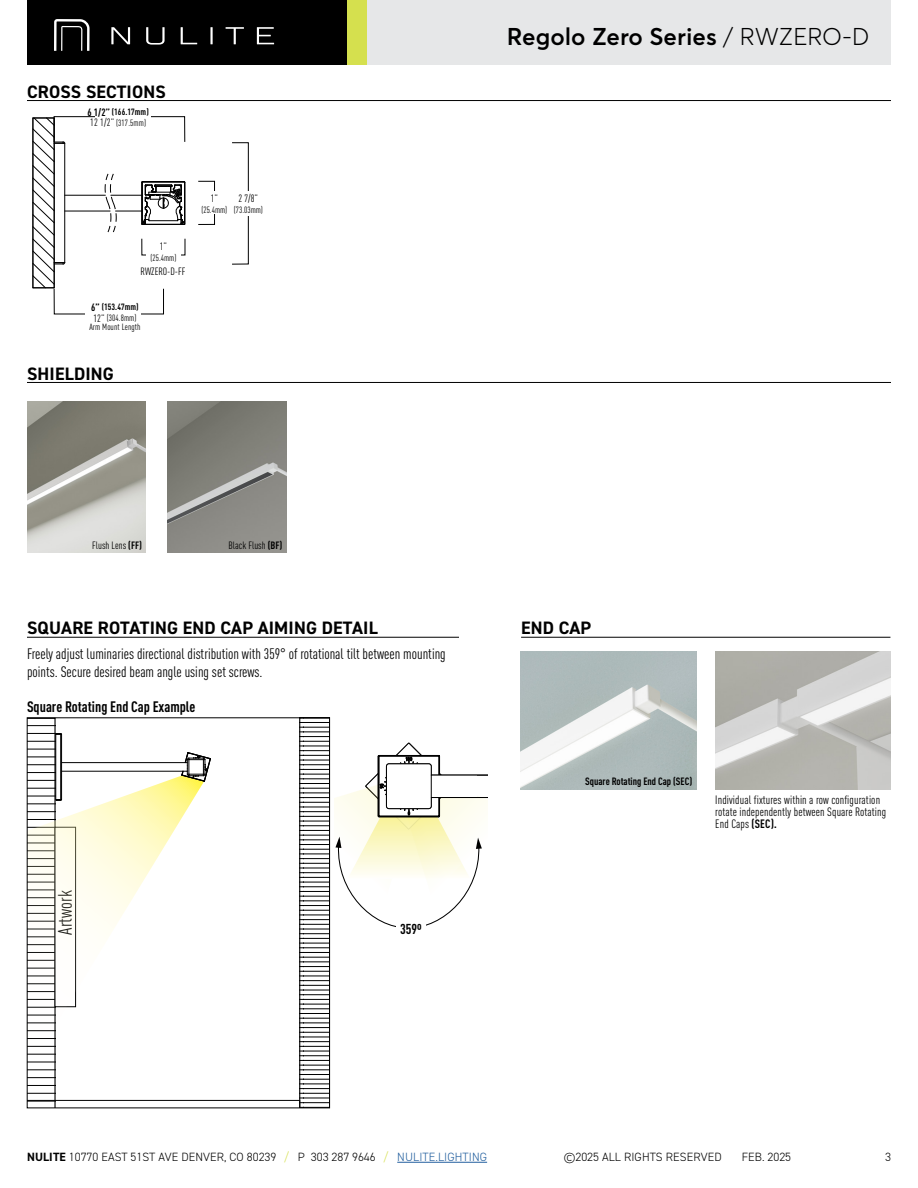
<style>
.page{position:relative;width:918px;height:1188px;background:#fff}
.page>*{position:absolute;margin:0;border:0;box-sizing:border-box;transform-origin:0 0}
.t1{font:600 24px "Averta";color:#000}
.t2{font:condensed 19.2px "DINOT";color:#000}
.t3{font:700 18px "DIN2014";letter-spacing:.01em;color:#000}
.t4{font:condensed 15px/18px "DINOT";color:#000}
.t5{font:700 condensed 15px "DINOT";color:#000}
.t6{font:700 condensed 14.25px "DINOT";color:#000}
.t7{font:300 12px "DIN2014";letter-spacing:.01em;color:#000}
.t8{font:condensed 12px/12px "DINOT";letter-spacing:.01em;color:#000}
.t9{font:condensed 10.5px "DINOT";color:#000}
.t10{font:700 condensed 10.5px "DINOT";color:#000}
.t11{font:700 condensed 9px/10.5px "DINOT";letter-spacing:.01em;color:#000;text-align:center}
.t12{font:condensed 9px "DINOT";color:#000}
.s1{font-size:10.5px}
.s2{font-weight:400;font-size:10.5px}
.s3{font-weight:400}
.s4{font-weight:300}
.s5{font-weight:700}
.s6{color:#d5e04e}
.s7{color:#215e9e}
</style>
<div class="page">
<div style="left:27px;top:0;width:864px;height:65px;background:#000"></div>
<div style="left:348px;top:0;width:19px;height:65px;background:#d5e04e"></div>
<div style="left:367px;top:0;width:524px;height:65px;background:#e6e7e8"></div>
<svg style="left:54px;top:19px;width:36px;height:32px"></svg>
<svg style="left:111px;top:27px;width:19px;height:17px"></svg>
<svg style="left:146px;top:27px;width:19px;height:18px"></svg>
<svg style="left:181px;top:27px;width:16px;height:17px"></svg>
<hr style="left:210px;top:27px;width:3px;height:17px;background:#fff">
<svg style="left:226px;top:27px;width:18px;height:17px"></svg>
<svg style="left:257px;top:27px;width:17px;height:17px"></svg>
<hr style="left:397px;top:1162px;width:90px;height:1px;background:#215e9e">
<hr style="left:27px;top:100px;width:864px;height:1px;background:#000">
<svg style="left:198px;top:181px;width:17px;height:44px"></svg>
<div style="left:199px;top:192px;width:31px;height:22px;background:#fff"></div>
<svg style="left:232px;top:142px;width:17px;height:123px"></svg>
<div style="left:231px;top:191px;width:35px;height:25px;background:#fff"></div>
<svg style="left:33px;top:116px;width:152px;height:198px"></svg>
<hr style="left:521px;top:637px;width:369px;height:1px;background:#000">
<img style="left:715px;top:651px;width:176px;height:139px">
<hr style="left:27px;top:637px;width:432px;height:1px;background:#000">
<svg style="left:27px;top:718px;width:460px;height:390px"></svg>
<hr style="left:27px;top:382px;width:864px;height:1px;background:#000">
<img style="left:27px;top:401px;width:119px;height:151px">
<img style="left:167px;top:401px;width:119px;height:151px">
<img style="left:521px;top:651px;width:175px;height:139px">
<p class="t3" style="left:27px;top:80px;width:140px">CROSS SECTIONS</p>
<p class="t11" style="left:88px;top:106px;width:63px"><span class="s1">6 1/2”</span> (166.17mm)<br><span class="s2">12 1/2”</span> <span class="s3">(317.5mm)</span></p>
<p class="t9" style="left:160px;top:239px;width:9px">1”</p>
<p class="t12" style="left:151px;top:252px;width:27px">(25.4mm)</p>
<p class="t9" style="left:141px;top:264px;width:46px">RWZERO-D-FF</p>
<p class="t11" style="left:91px;top:301px;width:49px;text-align:left"><span class="s1">6”</span> (153.47mm)<br><span class="s2">12”</span> <span class="s3">(304.8mm)</span></p>
<p class="t12" style="left:89px;top:321px;width:53px">Arm Mount Length</p>
<p class="t3" style="left:27px;top:361px;width:88px">SHIELDING</p>
<p class="t9" style="left:239px;top:191px;width:21px">2 7/8”</p>
<p class="t12" style="left:234px;top:203px;width:31px">(73.03mm)</p>
<p class="t9" style="left:211px;top:191px;width:9px">1”</p>
<p class="t12" style="left:201px;top:204px;width:27px">(25.4mm)</p>
<h1 class="t1" style="left:507px;top:21px;width:364px">Regolo Zero Series <span class="s4">/ RWZERO-D</span></h1>
<p class="t9" style="left:92px;top:538px;width:51px">Flush Lens <span class="s5">(FF)</span></p>
<p class="t9" style="left:229px;top:538px;width:55px">Black Flush <span class="s5">(BF)</span></p>
<p class="t3" style="left:27px;top:616px;width:352px">SQUARE ROTATING END CAP AIMING DETAIL</p>
<p class="t4" style="left:27px;top:644px;width:420px">Freely adjust luminaries directional distribution with 359° of rotational tilt between mounting points. Secure desired beam angle using set screws.</p>
<p class="t5" style="left:27px;top:696px;width:170px">Square Rotating End Cap Example</p>
<p class="t2" style="left:52px;top:935px;width:46px;rotate:-90deg">Artwork</p>
<p class="t6" style="left:400px;top:918px;width:23px">359º</p>
<p class="t3" style="left:521px;top:616px;width:72px">END CAP</p>
<p class="t10" style="left:585px;top:774px;width:109px">Square Rotating End Cap (SEC)</p>
<p class="t8" style="left:715px;top:793px;width:172px">Individual fixtures within a row configuration rotate independently between Square Rotating<br>End Caps <span class="s5">(SEC).</span></p>
<p class="t7" style="left:27px;top:1150px;width:462px"><span class="s5">NULITE</span> 10770 EAST 51ST AVE DENVER, CO 80239 <span class="s6">/</span> P 303 287 9646 <span class="s6">/</span> <span class="s7">NULITE.LIGHTING</span></p>
<p class="t7" style="left:564px;top:1150px;width:159px">©2025 ALL RIGHTS RESERVED</p>
<p class="t7" style="left:742px;top:1150px;width:51px">FEB. 2025</p>
<p class="t7" style="left:885px;top:1149px;width:7px">3</p>
</div>
